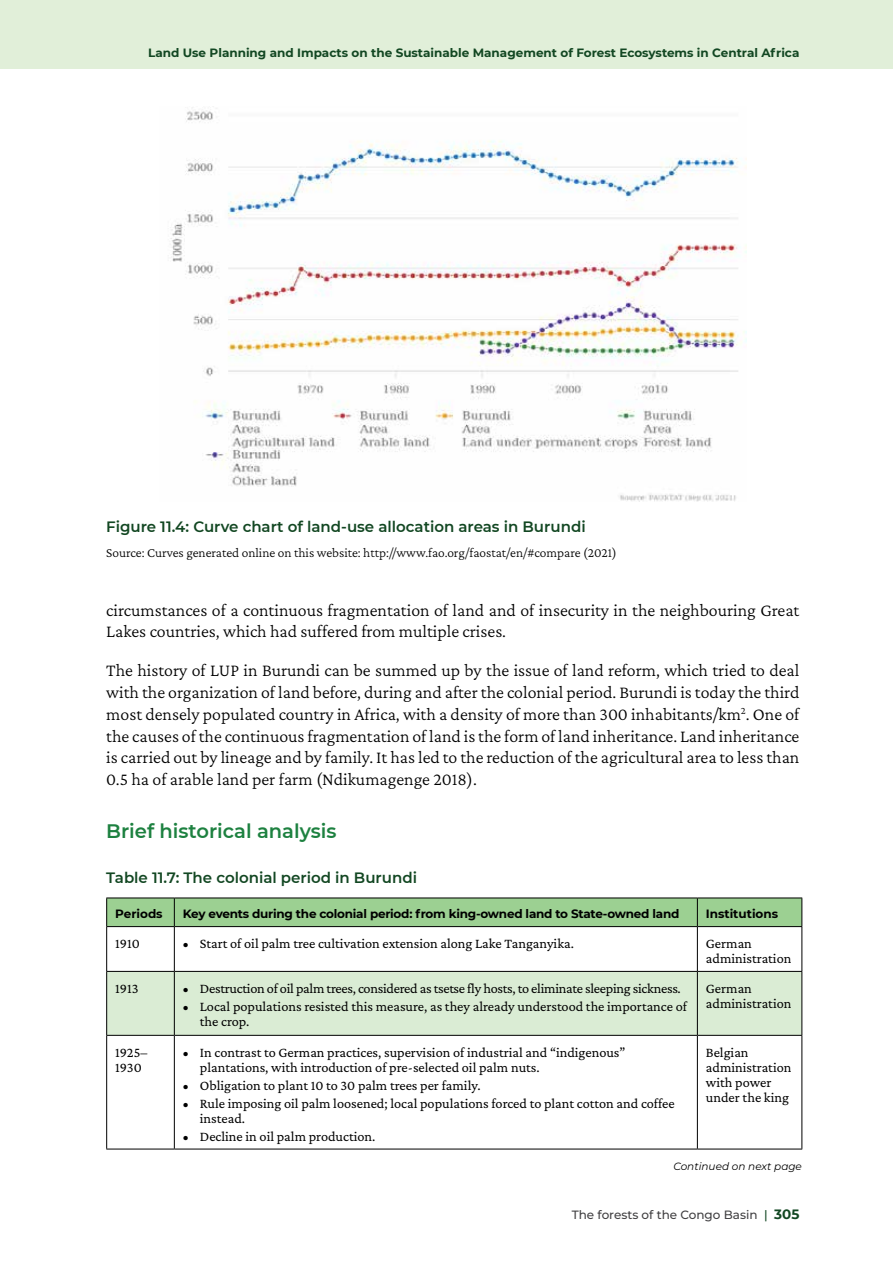
<style>
.page{position:relative;width:893px;height:1263px;background:#fff}
.page>*{position:absolute;margin:0;border:0;box-sizing:border-box;transform-origin:0 0}
.t1{font:600 19.5px "Montserrat";color:#1d8140}
.t2{font:300 18px/21.8px "Crimson Pro";color:#000}
.t3{font:600 15px "Montserrat";color:#124722}
.t4{font:14.25px/15px "Crimson Pro";color:#000}
.t5{font:14.25px "Crimson Pro";letter-spacing:-.02em;color:#000}
.t6{font:300 13.5px "Crimson Pro";color:#000}
.t7{font:700 12px "Montserrat";color:#124722}
.t8{font:700 12px "Montserrat";letter-spacing:-.02em;color:#000}
.t9{font:500 12px "Montserrat";color:#414042}
.t10{font:700 12px "Montserrat";color:#000}
.t11{font:italic 10.5px "Montserrat";color:#000}
.s1{color:#124722}
.s2{font-weight:700;font-size:13.5px;color:#124722}
</style>
<div class="page">
<div style="left:0;top:0;width:893px;height:69px;background:#e1efd9"></div>
<img style="left:170px;top:107px;width:576px;height:395px">
<div style="left:107px;top:972px;width:694px;height:63px;background:#daecd4"></div>
<hr style="left:106px;top:927px;width:1px;height:44px;background:#000">
<hr style="left:106px;top:1036px;width:1px;height:113px;background:#000">
<hr style="left:174px;top:927px;width:1px;height:44px;background:#000">
<hr style="left:697px;top:927px;width:1px;height:44px;background:#000">
<hr style="left:801px;top:927px;width:1px;height:44px;background:#000">
<hr style="left:174px;top:1036px;width:1px;height:113px;background:#000">
<hr style="left:697px;top:1036px;width:1px;height:113px;background:#000">
<hr style="left:801px;top:1036px;width:1px;height:113px;background:#000">
<hr style="left:106px;top:897px;width:68px;height:1px;background:#000">
<hr style="left:106px;top:926px;width:68px;height:1px;background:#000">
<hr style="left:174px;top:897px;width:523px;height:1px;background:#000">
<hr style="left:174px;top:926px;width:523px;height:1px;background:#000">
<hr style="left:697px;top:897px;width:105px;height:1px;background:#000">
<div style="left:106px;top:898px;width:696px;height:28px;background:#9cd092"></div>
<hr style="left:697px;top:926px;width:105px;height:1px;background:#000">
<hr style="left:106px;top:971px;width:68px;height:1px;background:#000">
<hr style="left:106px;top:972px;width:1px;height:63px;background:#000">
<hr style="left:106px;top:1035px;width:68px;height:1px;background:#000">
<hr style="left:174px;top:971px;width:523px;height:1px;background:#000">
<hr style="left:174px;top:972px;width:1px;height:63px;background:#000">
<hr style="left:174px;top:1035px;width:523px;height:1px;background:#000">
<hr style="left:697px;top:971px;width:105px;height:1px;background:#000">
<hr style="left:697px;top:972px;width:1px;height:63px;background:#000">
<hr style="left:801px;top:972px;width:1px;height:63px;background:#000">
<hr style="left:697px;top:1035px;width:105px;height:1px;background:#000">
<hr style="left:106px;top:1149px;width:68px;height:1px;background:#000">
<hr style="left:174px;top:1149px;width:523px;height:1px;background:#000">
<hr style="left:697px;top:1149px;width:105px;height:1px;background:#000">
<p class="t7" style="left:148px;top:44px;width:653px">Land Use Planning and Impacts on the Sustainable Management of Forest Ecosystems in Central Africa</p>
<p class="t3" style="left:106px;top:516px;width:481px">Figure 11.4: Curve chart of land-use allocation areas in Burundi</p>
<p class="t6" style="left:106px;top:544px;width:512px">Source: Curves generated online on this website: http://www.fao.org/faostat/en/#compare (2021)</p>
<p class="t2" style="left:106px;top:599px;width:695px">circumstances of a continuous fragmentation of land and of insecurity in the neighbouring Great<br>Lakes countries, which had suffered from multiple crises.</p>
<p class="t2" style="left:106px;top:659px;width:695px;text-align:justify">The history of LUP in Burundi can be summed up by the issue of land reform, which tried to deal with the organization of land before, during and after the colonial period. Burundi is today the third most densely populated country in Africa, with a density of more than 300 inhabitants/km<sup>2</sup>. One of the causes of the continuous fragmentation of land is the form of land inheritance. Land inheritance is carried out by lineage and by family. It has led to the reduction of the agricultural area to less than 0.5 ha of arable land per farm (Ndikumagenge 2018).</p>
<p class="t1" style="left:106px;top:817px;width:232px">Brief historical analysis</p>
<p class="t3" style="left:106px;top:867px;width:312px">Table 11.7: The colonial period in Burundi</p>
<p class="t10" style="left:115px;top:905px;width:49px">Periods</p>
<p class="t8" style="left:183px;top:905px;width:498px">Key events during the colonial period: from king-owned land to State-owned land</p>
<p class="t10" style="left:706px;top:905px;width:74px">Institutions</p>
<p class="t4" style="left:115px;top:935px;width:26px">1910</p>
<p class="t4" style="left:183px;top:935px;width:393px">• Start of oil palm tree cultivation extension along Lake Tanganyika.</p>
<p class="t4" style="left:706px;top:935px;width:87px">German administration</p>
<p class="t4" style="left:115px;top:980px;width:25px">1913</p>
<p class="t5" style="left:183px;top:979px;width:499px">• Destruction of oil palm trees, considered as tsetse fly hosts, to eliminate sleeping sickness.</p>
<p class="t4" style="left:200px;top:998px;width:489px;text-indent:-17px">• Local populations resisted this measure, as they already understood the importance of the crop.</p>
<p class="t4" style="left:706px;top:980px;width:87px">German administration</p>
<p class="t4" style="left:115px;top:1044px;width:34px">1925–<br>1930</p>
<p class="t4" style="left:200px;top:1044px;width:427px;text-indent:-17px">• In contrast to German practices, supervision of industrial and “indigenous” plantations, with introduction of pre-selected oil palm nuts.</p>
<p class="t4" style="left:183px;top:1077px;width:299px">• Obligation to plant 10 to 30 palm trees per family.</p>
<p class="t4" style="left:200px;top:1095px;width:476px;text-indent:-17px">• Rule imposing oil palm loosened; local populations forced to plant cotton and coffee instead.</p>
<p class="t4" style="left:183px;top:1128px;width:194px">• Decline in oil palm production.</p>
<p class="t4" style="left:706px;top:1044px;width:87px">Belgian administration with power under the king</p>
<p class="t11" style="left:673px;top:1159px;width:130px">Continued on next page</p>
<p class="t9" style="left:572px;top:1206px;width:229px">The forests of the Congo Basin <span class="s1">|</span> <span class="s2">305</span></p>
</div>
